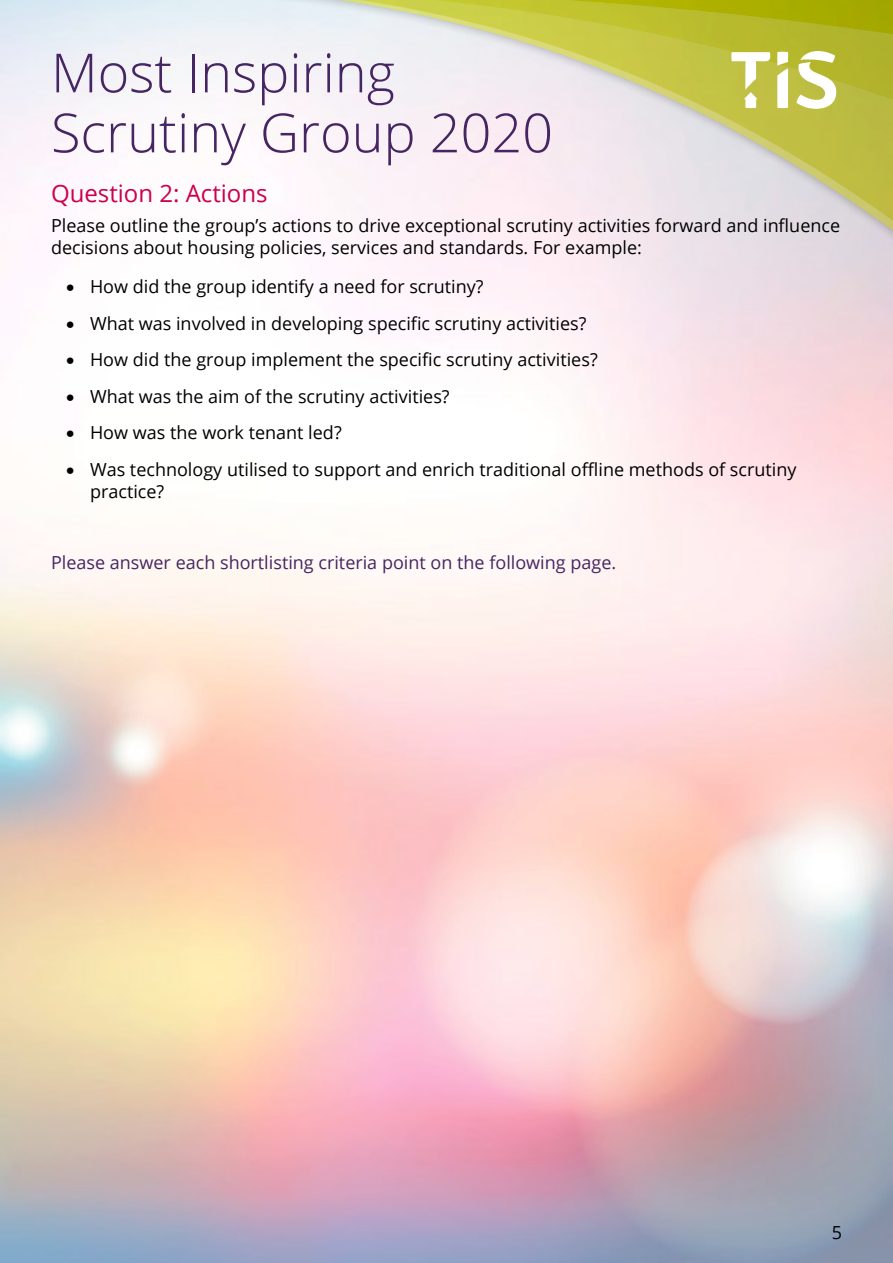
<style>
.page{position:relative;width:893px;height:1263px;background:#fff}
.page>*{position:absolute;margin:0;border:0;box-sizing:border-box;transform-origin:0 0}
.t1{font:300 54px/60px "Open Sans";color:#462563}
.t2{font:24px "Open Sans";color:#cb004e}
.t3{font:18px/21.6px "Open Sans";color:#000}
.t4{font:18px "Open Sans";color:#462563}
</style>
<div class="page">
<div style="left:225px;top:0;width:668px;height:250px;background:#000;opacity:.6"></div>
<svg style="left:234px;top:0;width:659px;height:240px"></svg>
<svg style="left:255px;top:103px;width:638px;height:127px"></svg>
<svg style="left:254px;top:36px;width:639px;height:67px"></svg>
<svg style="left:254px;top:0;width:639px;height:36px;background:#c6ca60"></svg>
<svg style="left:777px;top:52px;width:11px;height:56px"></svg>
<svg style="left:796px;top:51px;width:40px;height:58px"></svg>
<svg style="left:731px;top:52px;width:39px;height:56px"></svg>
<h1 class="t1" style="left:51px;top:41px;width:503px">Most Inspiring<br>Scrutiny Group 2020</h1>
<h2 class="t2" style="left:51px;top:177px;width:218px">Question 2: Actions</h2>
<p class="t3" style="left:51px;top:214px;width:791px">Please outline the group’s actions to drive exceptional scrutiny activities forward and influence decisions about housing policies, services and standards. For example:</p>
<p class="t3" style="left:66px;top:275px;width:419px">• How did the group identify a need for scrutiny?</p>
<p class="t3" style="left:66px;top:312px;width:522px">• What was involved in developing specific scrutiny activities?</p>
<p class="t3" style="left:66px;top:348px;width:533px">• How did the group implement the specific scrutiny activities?</p>
<p class="t3" style="left:66px;top:385px;width:385px">• What was the aim of the scrutiny activities?</p>
<p class="t3" style="left:66px;top:422px;width:277px">• How was the work tenant led?</p>
<p class="t3" style="left:90px;top:458px;width:708px;text-indent:-24px">• Was technology utilised to support and enrich traditional offline methods of scrutiny practice?</p>
<p class="t4" style="left:51px;top:550px;width:567px">Please answer each shortlisting criteria point on the following page.</p>
<p class="t3" style="left:832px;top:1221px;width:12px">5</p>
</div>
